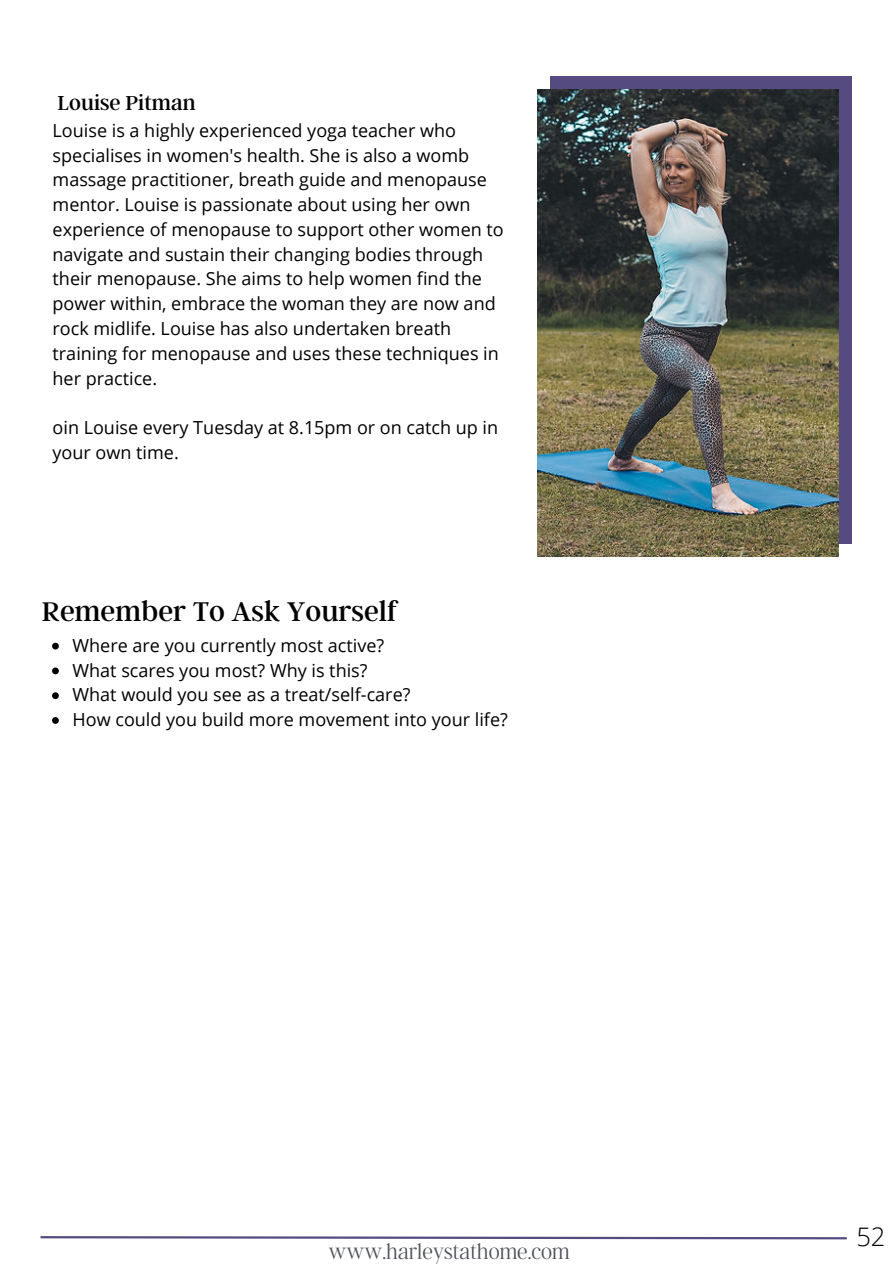
<style>
.page{position:relative;width:894px;height:1264px;background:#fff}
.page>*{position:absolute;margin:0;border:0;box-sizing:border-box;transform-origin:0 0}
.t1{font:30px "Argent CF";color:#000}
.t2{font:300 25.5px "Open Sans";color:#000}
.t3{font:100 22.65px "Argent CF";color:#4c5157}
.t4{font:22.5px "Argent CF";color:#000}
.t5{font:18px/24.8px "Open Sans";color:#000}
</style>
<div class="page">
<svg style="left:40px;top:1236px;width:807px;height:4px"></svg>
<div style="left:550px;top:77px;width:301px;height:467px;background:#554b80"></div>
<img style="left:537px;top:89px;width:300px;height:468px">
<svg style="left:52px;top:642px;width:7px;height:7px"></svg>
<svg style="left:52px;top:667px;width:7px;height:7px"></svg>
<svg style="left:52px;top:692px;width:7px;height:7px"></svg>
<svg style="left:52px;top:717px;width:7px;height:7px"></svg>
<p class="t4" style="left:58px;top:88px;width:140px">Louise Pitman</p>
<p class="t5" style="left:53px;top:117px;width:452px">Louise is a highly experienced yoga teacher who specialises in women's health. She is also a womb massage practitioner, breath guide and menopause mentor. Louise is passionate about using her own experience of menopause to support other women to navigate and sustain their changing bodies through their menopause. She aims to help women find the power within, embrace the woman they are now and rock midlife. Louise has also undertaken breath training for menopause and uses these techniques in her practice.</p>
<p class="t5" style="left:53px;top:415px;width:447px">oin Louise every Tuesday at 8.15pm or on catch up in your own time.</p>
<p class="t1" style="left:42px;top:592px;width:358px">Remember To Ask Yourself</p>
<p class="t5" style="left:73px;top:632px;width:313px">Where are you currently most active?</p>
<p class="t5" style="left:73px;top:657px;width:296px">What scares you most? Why is this?</p>
<p class="t5" style="left:73px;top:682px;width:339px">What would you see as a treat/self-care?</p>
<p class="t5" style="left:73px;top:706px;width:436px">How could you build more movement into your life?</p>
<p class="t3" style="left:328px;top:1237px;width:243px">www.harleystathome.com</p>
<p class="t2" style="left:856px;top:1218px;width:31px">52</p>
</div>
